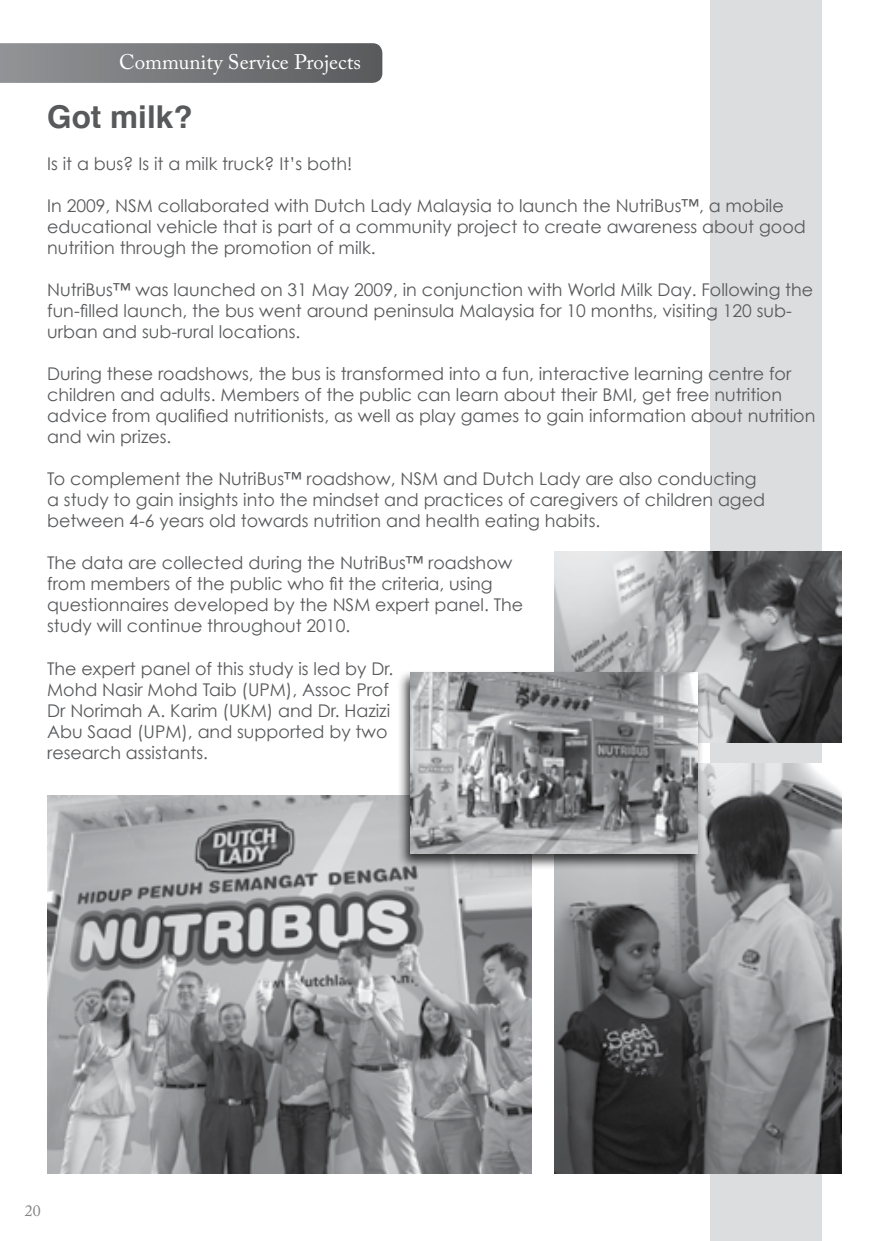
<style>
.page{position:relative;width:879px;height:1241px;background:#fff}
.page>*{position:absolute;margin:0;border:0;box-sizing:border-box;transform-origin:0 0}
.t1{font:700 31.5px "Helvetica";color:#58595b}
.t2{font:21px "Adobe Caslon Pro";color:#fff}
.t3{font:17.5px/21px "Century Gothic";color:#58595b}
.t4{font:15.75px "Adobe Caslon Pro";color:#808285}
</style>
<div class="page">
<div style="left:710px;top:0;width:111px;height:1240px;background:#dcddde"></div>
<svg style="left:0;top:43px;width:382px;height:40px;background:#76787b"></svg>
<img style="left:47px;top:795px;width:484px;height:378px">
<img style="left:554px;top:551px;width:287px;height:191px">
<img style="left:554px;top:763px;width:287px;height:410px">
<div style="left:396px;top:668px;width:307px;height:201px;background:#000;opacity:.75"></div>
<img style="left:410px;top:672px;width:287px;height:181px">
<p class="t2" style="left:119px;top:49px;width:243px">Community Service Projects</p>
<h1 class="t1" style="left:47px;top:92px;width:147px">Got milk?</h1>
<p class="t3" style="left:47px;top:153px;width:306px">Is it a bus? Is it a milk truck? It’s both!</p>
<p class="t3" style="left:47px;top:195px;width:759px">In 2009, NSM collaborated with Dutch Lady Malaysia to launch the NutriBus™, a mobile educational vehicle that is part of a community project to create awareness about good nutrition through the promotion of milk.</p>
<p class="t3" style="left:47px;top:279px;width:767px">NutriBus™ was launched on 31 May 2009, in conjunction with World Milk Day. Following the fun-filled launch, the bus went around peninsula Malaysia for 10 months, visiting 120 sub&shy;urban and sub-rural locations.</p>
<p class="t3" style="left:47px;top:363px;width:769px">During these roadshows, the bus is transformed into a fun, interactive learning centre for children and adults. Members of the public can learn about their BMI, get free nutrition advice from qualified nutritionists, as well as play games to gain information about nutrition and win prizes.</p>
<p class="t3" style="left:47px;top:468px;width:719px">To complement the NutriBus™ roadshow, NSM and Dutch Lady are also conducting a study to gain insights into the mindset and practices of caregivers of children aged between 4-6 years old towards nutrition and health eating habits.</p>
<p class="t3" style="left:47px;top:552px;width:477px">The data are collected during the NutriBus™ roadshow from members of the public who fit the criteria, using questionnaires developed by the NSM expert panel. The study will continue throughout 2010.</p>
<p class="t3" style="left:47px;top:657px;width:347px">The expert panel of this study is led by Dr.<br>Mohd Nasir Mohd Taib (UPM), Assoc Prof Dr Norimah A. Karim (UKM) and Dr. Hazizi Abu Saad (UPM), and supported by two research assistants.</p>
<p class="t4" style="left:25px;top:1200px;width:17px">20</p>
</div>
